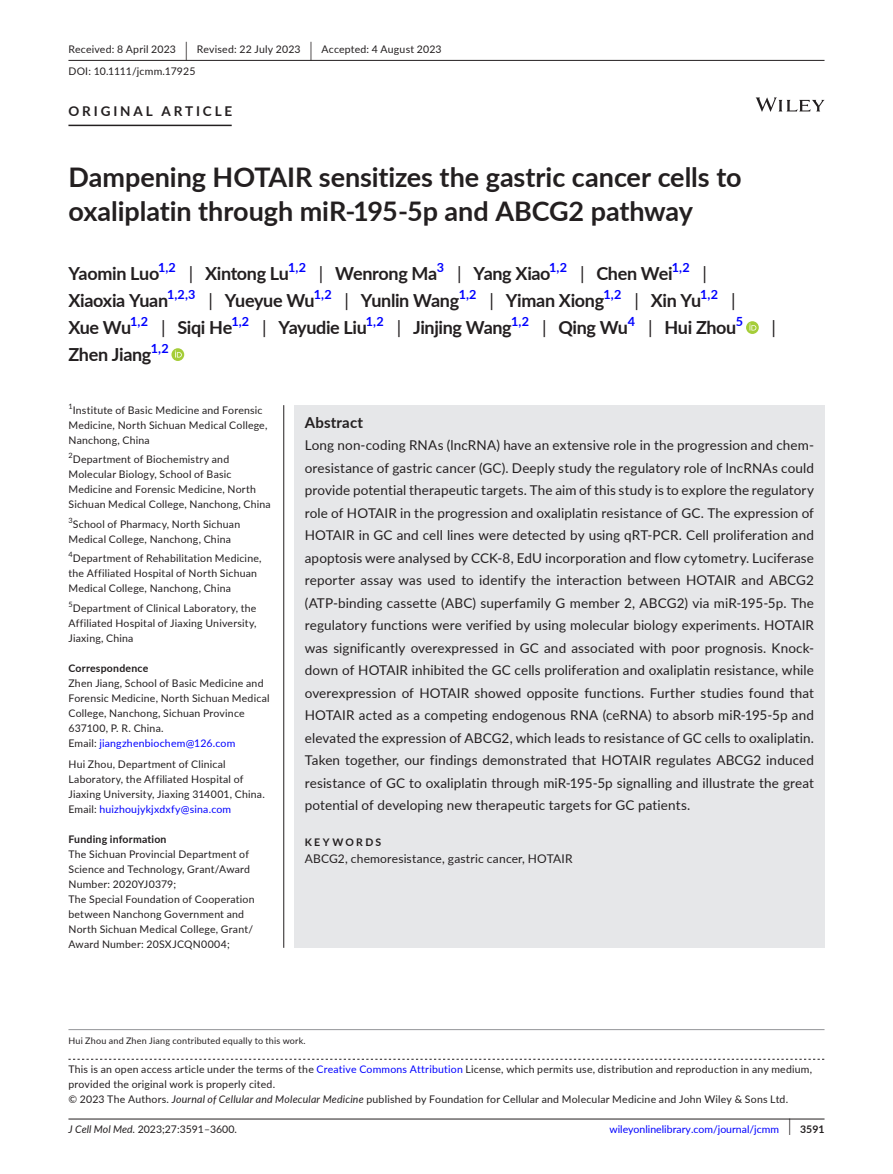
<style>
.page{position:relative;width:893px;height:1174px;background:#fff}
.page>*{position:absolute;margin:0;border:0;box-sizing:border-box;transform-origin:0 0}
.t1{font:700 27px/34.5px "Lato";letter-spacing:-.005em;color:#231f20}
.t2{font:700 18px "Lato";letter-spacing:-.02em;color:#231f20}
.t3{font:18px "Lato";color:#231f20}
.t4{font:700 15px "Lato";letter-spacing:.015em;color:#231f20}
.t5{font:13.5px/22.5px "Lato";letter-spacing:.01em;color:#231f20;text-align:justify}
.t6{font:700 13.5px "Lato";letter-spacing:.215em;color:#231f20}
.t7{font:700 12.6px "Lato";color:#00f}
.t8{font:12px "Lato";letter-spacing:.015em;color:#231f20}
.t9{font:10.5px/15px "Lato";letter-spacing:.02em;color:#231f20}
.t10{font:10.5px "Lato";color:#00f}
.t11{font:700 10.5px "Lato";letter-spacing:.02em;color:#231f20}
.t12{font:10.5px "Lato";color:#231f20}
.t13{font:700 10.5px "Lato";letter-spacing:.22em;color:#231f20}
.t14{font:9px "Lato";letter-spacing:.025em;color:#231f20}
.s1{font-size:19.65px}
.s2{font-weight:400}
.s3{color:#00f}
.s4{font-style:italic}
.s5{font-size:17.4px;color:#231f20}
.s6{font-weight:700;color:#231f20}
</style>
<div class="page">
<hr style="left:68px;top:1118px;width:756px;height:1px;background:#231f20">
<svg style="left:756px;top:97px;width:68px;height:15px"></svg>
<hr style="left:68px;top:60px;width:756px;height:1px;background:#231f20">
<hr style="left:68px;top:125px;width:164px;height:1px;background:#231f20">
<svg style="left:746px;top:321px;width:13px;height:13px"></svg>
<svg style="left:749px;top:323px;width:7px;height:7px"></svg>
<svg style="left:171px;top:348px;width:13px;height:13px"></svg>
<svg style="left:175px;top:350px;width:7px;height:7px"></svg>
<svg style="left:68px;top:1058px;width:756px;height:1px"></svg>
<hr style="left:68px;top:1029px;width:756px;height:1px;background:#939598">
<div style="left:294px;top:405px;width:530px;height:542px;background:#e6e7e9"></div>
<hr style="left:283px;top:405px;width:1px;height:542px;background:#231f20">
<p class="t9" style="left:68px;top:38px;width:375px;line-height:21.8px">Received: 8 April 2023 <span class="s1">|</span> Revised: 22 July 2023 <span class="s1">|</span> Accepted: 4 August 2023<br>DOI: 10.1111/jcmm.17925</p>
<p class="t6" style="left:68px;top:101px;width:165px">ORIGINAL ARTICLE</p>
<h1 class="t1" style="left:68px;top:159px;width:674px">Dampening HOTAIR sensitizes the gastric cancer cells to oxaliplatin through miR-195-5p and ABCG2 pathway</h1>
<h2 class="t2" style="left:68px;top:260px;width:92px">Yaomin Luo</h2>
<p class="t7" style="left:158px;top:258px;width:19px">1,2</p>
<h2 class="t2" style="left:189px;top:260px;width:102px"><span class="s2">|</span> Xintong Lu</h2>
<p class="t7" style="left:288px;top:258px;width:19px">1,2</p>
<h2 class="t2" style="left:319px;top:260px;width:120px"><span class="s2">|</span> Wenrong Ma</h2>
<p class="t7" style="left:437px;top:258px;width:9px">3</p>
<h2 class="t2" style="left:457px;top:260px;width:95px"><span class="s2">|</span> Yang Xiao</h2>
<p class="t7" style="left:549px;top:258px;width:19px">1,2</p>
<h2 class="t2" style="left:580px;top:260px;width:94px"><span class="s2">|</span> Chen Wei</h2>
<p class="t7" style="left:672px;top:258px;width:19px">1,2</p>
<h2 class="t3" style="left:703px;top:260px;width:6px">|</h2>
<h2 class="t2" style="left:68px;top:287px;width:101px">Xiaoxia Yuan</h2>
<p class="t7" style="left:167px;top:285px;width:30px">1,2,3</p>
<h2 class="t2" style="left:208px;top:287px;width:108px"><span class="s2">|</span> Yueyue Wu</h2>
<p class="t7" style="left:314px;top:285px;width:19px">1,2</p>
<h2 class="t2" style="left:345px;top:287px;width:116px"><span class="s2">|</span> Yunlin Wang</h2>
<p class="t7" style="left:459px;top:285px;width:19px">1,2</p>
<h2 class="t2" style="left:489px;top:287px;width:116px"><span class="s2">|</span> Yiman Xiong</h2>
<p class="t7" style="left:604px;top:285px;width:19px">1,2</p>
<h2 class="t2" style="left:634px;top:287px;width:68px"><span class="s2">|</span> Xin Yu</h2>
<p class="t7" style="left:700px;top:285px;width:19px">1,2</p>
<h2 class="t3" style="left:731px;top:287px;width:6px">|</h2>
<h2 class="t2" style="left:68px;top:314px;width:64px">Xue Wu</h2>
<p class="t7" style="left:130px;top:312px;width:19px">1,2</p>
<h2 class="t2" style="left:161px;top:314px;width:73px"><span class="s2">|</span> Siqi He</h2>
<p class="t7" style="left:231px;top:312px;width:19px">1,2</p>
<h2 class="t2" style="left:262px;top:314px;width:106px"><span class="s2">|</span> Yayudie Liu</h2>
<p class="t7" style="left:366px;top:312px;width:19px">1,2</p>
<h2 class="t2" style="left:397px;top:314px;width:117px"><span class="s2">|</span> Jinjing Wang</h2>
<p class="t7" style="left:511px;top:312px;width:19px">1,2</p>
<h2 class="t2" style="left:542px;top:314px;width:88px"><span class="s2">|</span> Qing Wu</h2>
<p class="t7" style="left:628px;top:312px;width:9px">4</p>
<h2 class="t2" style="left:648px;top:314px;width:90px"><span class="s2">|</span> Hui Zhou</h2>
<p class="t7" style="left:736px;top:312px;width:9px">5</p>
<h2 class="t3" style="left:772px;top:314px;width:6px">|</h2>
<h2 class="t2" style="left:68px;top:341px;width:84px">Zhen Jiang</h2>
<p class="t7" style="left:151px;top:339px;width:19px">1,2</p>
<p class="t9" style="left:68px;top:402px;width:200px"><sup>1</sup>Institute of Basic Medicine and Forensic<br>Medicine, North Sichuan Medical College,<br>Nanchong, China</p>
<p class="t9" style="left:68px;top:451px;width:204px"><sup>2</sup>Department of Biochemistry and Molecular Biology, School of Basic Medicine and Forensic Medicine, North Sichuan Medical College, Nanchong, China</p>
<p class="t9" style="left:68px;top:516px;width:173px"><sup>3</sup>School of Pharmacy, North Sichuan<br>Medical College, Nanchong, China</p>
<p class="t9" style="left:68px;top:550px;width:195px"><sup>4</sup>Department of Rehabilitation Medicine, the Affiliated Hospital of North Sichuan<br>Medical College, Nanchong, China</p>
<p class="t9" style="left:68px;top:600px;width:190px;text-align:justify"><sup>5</sup>Department of Clinical Laboratory, the Affiliated Hospital of Jiaxing University, Jiaxing, China</p>
<p class="t11" style="left:68px;top:660px;width:81px">Correspondence</p>
<p class="t9" style="left:68px;top:675px;width:203px">Zhen Jiang, School of Basic Medicine and Forensic Medicine, North Sichuan Medical College, Nanchong, Sichuan Province 637100, P. R. China.<br>Email: <span class="s3">jiangzhenbiochem@126.com</span></p>
<p class="t9" style="left:68px;top:756px;width:198px">Hui Zhou, Department of Clinical Laboratory, the Affiliated Hospital of Jiaxing University, Jiaxing 314001, China.<br>Email: <span class="s3">huizhoujykjxdxfy@sina.com</span></p>
<p class="t11" style="left:68px;top:831px;width:100px">Funding information</p>
<p class="t9" style="left:68px;top:846px;width:188px">The Sichuan Provincial Department of Science and Technology, Grant/Award Number: 2020YJ0379;<br>The Special Foundation of Cooperation between Nanchong Government and North Sichuan Medical College, Grant/ Award Number: 20SXJCQN0004;</p>
<h3 class="t4" style="left:305px;top:411px;width:60px">Abstract</h3>
<p class="t5" style="left:305px;top:433px;width:511px">Long non-coding RNAs (lncRNA) have an extensive role in the progression and chem&shy;oresistance of gastric cancer (GC). Deeply study the regulatory role of lncRNAs could provide potential therapeutic targets. The aim of this study is to explore the regulatory role of HOTAIR in the progression and oxaliplatin resistance of GC. The expression of HOTAIR in GC and cell lines were detected by using qRT-PCR. Cell proliferation and apoptosis were analysed by CCK-8, EdU incorporation and flow cytometry. Luciferase reporter assay was used to identify the interaction between HOTAIR and ABCG2 (ATP-binding cassette (ABC) superfamily G member 2, ABCG2) via miR-195-5p. The regulatory functions were verified by using molecular biology experiments. HOTAIR was significantly overexpressed in GC and associated with poor prognosis. Knock&shy;down of HOTAIR inhibited the GC cells proliferation and oxaliplatin resistance, while overexpression of HOTAIR showed opposite functions. Further studies found that HOTAIR acted as a competing endogenous RNA (ceRNA) to absorb miR-195-5p and elevated the expression of ABCG2, which leads to resistance of GC cells to oxaliplatin.<br>Taken together, our findings demonstrated that HOTAIR regulates ABCG2 induced resistance of GC to oxaliplatin through miR-195-5p signalling and illustrate the great potential of developing new therapeutic targets for GC patients.</p>
<p class="t13" style="left:305px;top:835px;width:78px">KEYWORDS</p>
<p class="t8" style="left:305px;top:850px;width:269px">ABCG2, chemoresistance, gastric cancer, HOTAIR</p>
<p class="t14" style="left:68px;top:1033px;width:239px">Hui Zhou and Zhen Jiang contributed equally to this work.</p>
<p class="t9" style="left:68px;top:1061px;width:745px">This is an open access article under the terms of the <span class="s3">Creative Commons Attribution</span> License, which permits use, distribution and reproduction in any medium, provided the original work is properly cited.<br>© 2023 The Authors. <span class="s4">Journal of Cellular and Molecular Medicine</span> published by Foundation for Cellular and Molecular Medicine and John Wiley &amp; Sons Ltd.</p>
<p class="t12" style="left:68px;top:1121px;width:170px"><span class="s4">J Cell Mol Med.</span> 2023;27:3591–3600.</p>
<p class="t10" style="left:609px;top:1121px;width:217px">wileyonlinelibrary.com/journal/jcmm <span class="s5">|</span> <span class="s6">3591</span></p>
</div>
